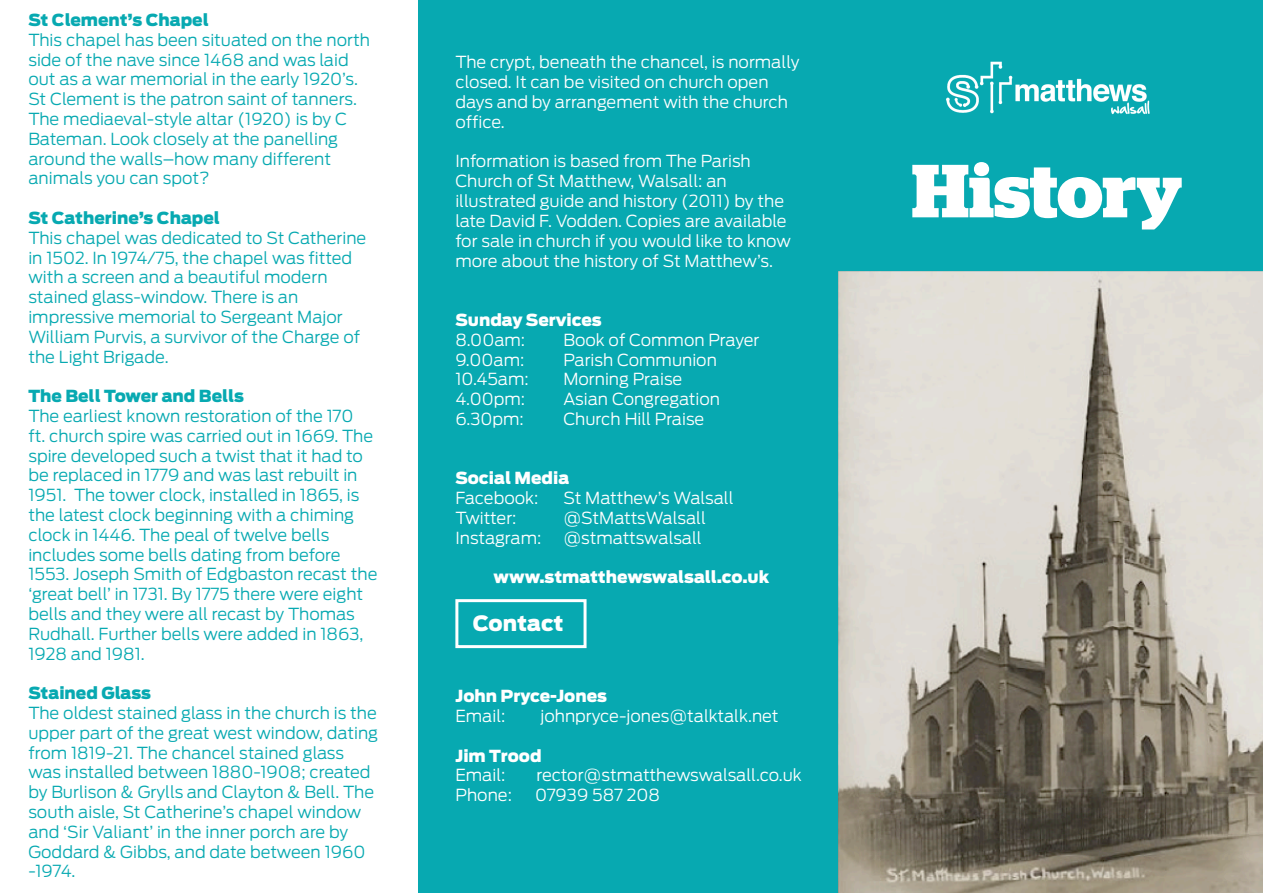
<style>
.page{position:relative;width:1263px;height:893px;background:#fff}
.page>*{position:absolute;margin:0;border:0;box-sizing:border-box;transform-origin:0 0}
.t1{font:700 75px "Stag";color:#fff}
.t2{font:900 21px "Antenna";letter-spacing:-.005em;color:#fff}
.t3{font:300 16.5px/19.8px "Antenna";color:#07a9b1}
.t4{font:300 16.5px/19.8px "Antenna";color:#fff}
.t5{font:900 16.5px "Antenna";color:#fff}
.t6{font:900 16.5px "Antenna";color:#07a9b1}
</style>
<div class="page">
<div style="left:845px;top:0;width:418px;height:270px;background:#07a9b1"></div>
<img style="left:937px;top:47px;width:220px;height:89px">
<div style="left:419px;top:1px;width:425px;height:891px;background:#07a9b1"></div>
<img style="left:837px;top:270px;width:426px;height:623px">
<div style="left:455px;top:599px;width:131px;height:49px;border:3px solid #fff"></div>
<p class="t6" style="left:28px;top:10px;width:182px">St Clement’s Chapel</p>
<p class="t3" style="left:28px;top:30px;width:343px">This chapel has been situated on the north side of the nave since 1468 and was laid out as a war memorial in the early 1920’s.<br>St Clement is the patron saint of tanners.<br>The mediaeval-style altar (1920) is by C Bateman. Look closely at the panelling around the walls–how many different animals you can spot?</p>
<p class="t6" style="left:28px;top:208px;width:193px">St Catherine’s Chapel</p>
<p class="t3" style="left:28px;top:228px;width:340px">This chapel was dedicated to St Catherine in 1502. In 1974/75, the chapel was fitted with a screen and a beautiful modern stained glass-window. There is an impressive memorial to Sergeant Major William Purvis, a survivor of the Charge of the Light Brigade.</p>
<p class="t6" style="left:28px;top:386px;width:217px">The Bell Tower and Bells</p>
<p class="t3" style="left:28px;top:406px;width:351px">The earliest known restoration of the 170<br>ft. church spire was carried out in 1669. The spire developed such a twist that it had to be replaced in 1779 and was last rebuilt in 1951. The tower clock, installed in 1865, is the latest clock beginning with a chiming clock in 1446. The peal of twelve bells includes some bells dating from before 1553. Joseph Smith of Edgbaston recast the ‘great bell’ in 1731. By 1775 there were eight bells and they were all recast by Thomas Rudhall. Further bells were added in 1863, 1928 and 1981.</p>
<p class="t6" style="left:28px;top:683px;width:124px">Stained Glass</p>
<p class="t3" style="left:28px;top:703px;width:351px">The oldest stained glass in the church is the upper part of the great west window, dating from 1819-21. The chancel stained glass was installed between 1880-1908; created by Burlison &amp; Grylls and Clayton &amp; Bell. The south aisle, St Catherine’s chapel window and ‘Sir Valiant’ in the inner porch are by Goddard &amp; Gibbs, and date between 1960 -1974.</p>
<p class="t4" style="left:455px;top:53px;width:346px">The crypt, beneath the chancel, is normally closed. It can be visited on church open days and by arrangement with the church office.</p>
<p class="t4" style="left:455px;top:152px;width:337px">Information is based from The Parish Church of St Matthew, Walsall: an illustrated guide and history (2011) by the late David F. Vodden. Copies are available for sale in church if you would like to know more about the history of St Matthew’s.</p>
<p class="t5" style="left:455px;top:310px;width:148px">Sunday Services</p>
<p class="t4" style="left:455px;top:330px;width:71px">8.00am:</p>
<p class="t4" style="left:563px;top:330px;width:198px">Book of Common Prayer</p>
<p class="t4" style="left:455px;top:350px;width:71px">9.00am:</p>
<p class="t4" style="left:563px;top:350px;width:155px">Parish Communion</p>
<p class="t4" style="left:455px;top:369px;width:75px">10.45am:</p>
<p class="t4" style="left:563px;top:369px;width:120px">Morning Praise</p>
<p class="t4" style="left:455px;top:389px;width:71px">4.00pm:</p>
<p class="t4" style="left:563px;top:389px;width:158px">Asian Congregation</p>
<p class="t4" style="left:455px;top:409px;width:70px">6.30pm:</p>
<p class="t4" style="left:563px;top:409px;width:142px">Church Hill Praise</p>
<p class="t5" style="left:455px;top:468px;width:115px">Social Media</p>
<p class="t4" style="left:455px;top:488px;width:85px">Facebook:</p>
<p class="t4" style="left:563px;top:488px;width:172px">St Matthew’s Walsall</p>
<p class="t4" style="left:455px;top:508px;width:63px">Twitter:</p>
<p class="t4" style="left:563px;top:508px;width:144px">@StMattsWalsall</p>
<p class="t4" style="left:455px;top:528px;width:88px">Instagram:</p>
<p class="t4" style="left:563px;top:528px;width:140px">@stmattswalsall</p>
<p class="t5" style="left:494px;top:567px;width:277px">www.stmatthewswalsall.co.uk</p>
<p class="t2" style="left:473px;top:610px;width:92px">Contact</p>
<p class="t5" style="left:455px;top:686px;width:153px">John Pryce-Jones</p>
<p class="t4" style="left:455px;top:706px;width:52px">Email:</p>
<p class="t4" style="left:540px;top:706px;width:240px">johnpryce-jones@talktalk.net</p>
<p class="t5" style="left:455px;top:746px;width:88px">Jim Trood</p>
<p class="t4" style="left:455px;top:765px;width:52px">Email:</p>
<p class="t4" style="left:536px;top:765px;width:267px">rector@stmatthewswalsall.co.uk</p>
<p class="t4" style="left:455px;top:785px;width:58px">Phone:</p>
<p class="t4" style="left:535px;top:785px;width:126px">07939 587 208</p>
<p class="t1" style="left:912px;top:147px;width:272px">History</p>
</div>
